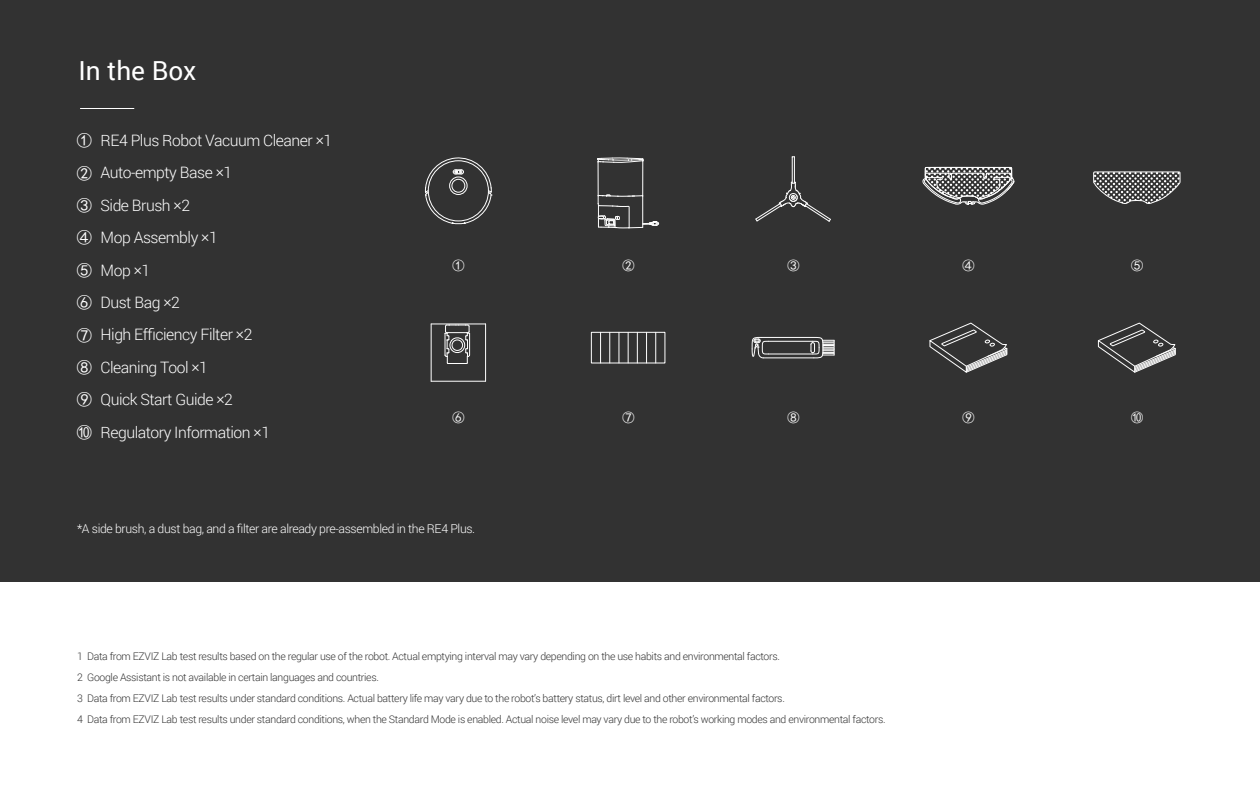
<style>
.page{position:relative;width:1260px;height:788px;background:#fff}
.page>*{position:absolute;margin:0;border:0;box-sizing:border-box;transform-origin:0 0}
.t1{font:26.25px "Roboto";color:#fff}
.t2{font:300 15.75px/32.4px "Roboto";letter-spacing:-.03em;color:#fff}
.t3{font:15.75px/32.4px "Sim Hei";color:#fff;text-align:justify}
.t4{font:12.69px "Sim Hei";color:#fff}
.t5{font:300 12.25px "Roboto";letter-spacing:-.03em;color:#fff}
.t6{font:300 10.5px/21px "Roboto";letter-spacing:-.03em;color:#333}
</style>
<div class="page">
<div style="left:0;top:0;width:1260px;height:581px;background:#323232"></div>
<hr style="left:80px;top:108px;width:54px;height:1px;background:#fff">
<svg style="left:929px;top:322px;width:79px;height:51px"></svg>
<svg style="left:1098px;top:322px;width:78px;height:51px"></svg>
<hr style="left:431px;top:324px;width:1px;height:57px;background:#fff">
<hr style="left:431px;top:381px;width:55px;height:1px;background:#fff">
<hr style="left:485px;top:324px;width:1px;height:57px;background:#fff">
<hr style="left:431px;top:323px;width:55px;height:1px;background:#fff">
<svg style="left:444px;top:324px;width:26px;height:40px"></svg>
<svg style="left:751px;top:337px;width:84px;height:22px"></svg>
<div style="left:591px;top:332px;width:74px;height:31px;border:1px solid #fff"></div>
<hr style="left:637px;top:332px;width:1px;height:31px;background:#fff">
<hr style="left:628px;top:332px;width:1px;height:31px;background:#fff">
<hr style="left:619px;top:332px;width:1px;height:31px;background:#fff">
<hr style="left:646px;top:332px;width:1px;height:31px;background:#fff">
<hr style="left:609px;top:332px;width:1px;height:31px;background:#fff">
<hr style="left:655px;top:332px;width:1px;height:31px;background:#fff">
<hr style="left:600px;top:332px;width:1px;height:31px;background:#fff">
<hr style="left:598px;top:162px;width:1px;height:33px;background:#fff">
<hr style="left:642px;top:161px;width:1px;height:35px;background:#fff">
<svg style="left:597px;top:157px;width:47px;height:6px"></svg>
<svg style="left:597px;top:194px;width:62px;height:35px"></svg>
<svg style="left:755px;top:156px;width:76px;height:66px"></svg>
<svg style="left:922px;top:166px;width:92px;height:39px"></svg>
<svg style="left:1093px;top:171px;width:88px;height:33px"></svg>
<svg style="left:425px;top:157px;width:67px;height:67px"></svg>
<h1 class="t1" style="left:78px;top:53px;width:119px">In the Box</h1>
<h2 class="t3" style="left:77px;top:124px;width:17px">①<br>②<br>③<br>④<br>⑤<br>⑥<br>⑦<br>⑧<br>⑨ ⑩</h2>
<h2 class="t2" style="left:101px;top:124px;width:233px">RE4 Plus Robot Vacuum Cleaner ×1<br>Auto-empty Base ×1<br>Side Brush ×2<br>Mop Assembly ×1<br>Mop ×1<br>Dust Bag ×2<br>High Efficiency Filter ×2<br>Cleaning Tool ×1<br>Quick Start Guide ×2<br>Regulatory Information ×1</h2>
<p class="t4" style="left:452px;top:259px;width:14px">①</p>
<p class="t4" style="left:622px;top:259px;width:14px">②</p>
<p class="t4" style="left:787px;top:259px;width:14px">③</p>
<p class="t4" style="left:962px;top:259px;width:14px">④</p>
<p class="t4" style="left:1131px;top:259px;width:14px">⑤</p>
<p class="t4" style="left:452px;top:411px;width:14px">⑥</p>
<p class="t4" style="left:622px;top:411px;width:14px">⑦</p>
<p class="t4" style="left:787px;top:411px;width:14px">⑧</p>
<p class="t4" style="left:962px;top:411px;width:14px">⑨</p>
<p class="t4" style="left:1131px;top:411px;width:14px">⑩</p>
<p class="t5" style="left:77px;top:519px;width:400px">*A side brush, a dust bag, and a filter are already pre-assembled in the RE4 Plus.</p>
<p class="t6" style="left:77px;top:645px;width:810px">1 Data from EZVIZ Lab test results based on the regular use of the robot. Actual emptying interval may vary depending on the use habits and environmental factors.<br>2 Google Assistant is not available in certain languages and countries.<br>3 Data from EZVIZ Lab test results under standard conditions. Actual battery life may vary due to the robot’s battery status, dirt level and other environmental factors.<br>4 Data from EZVIZ Lab test results under standard conditions, when the Standard Mode is enabled. Actual noise level may vary due to the robot’s working modes and environmental factors.</p>
</div>
